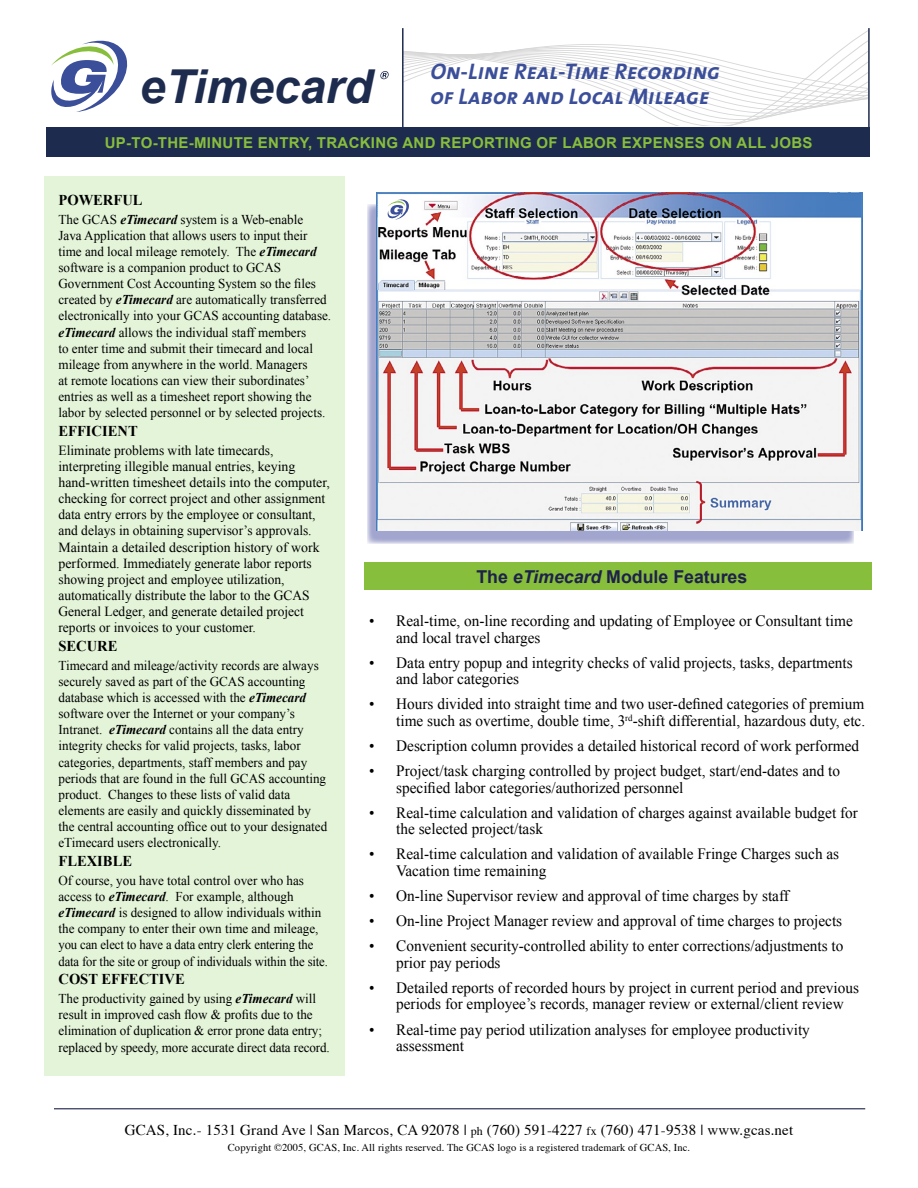
<style>
.page{position:relative;width:918px;height:1188px;background:#fff}
.page>*{position:absolute;margin:0;border:0;box-sizing:border-box;transform-origin:0 0}
.Subhead{font:italic 700 46.8px "Arial";color:#1d2b4e}
.t1{font:italic 22.65px "The Sans Bold Caps";color:#3b4e99}
.Subhead-2{font:700 17.7px "Arial";color:#1e214a}
.t2{font:15.75px/16.5px "Times New Roman";color:#000}
.t3{font:15px "Times";letter-spacing:.01em;color:#000}
.t4{font:700 15px "Arial";letter-spacing:.02em;color:#87be3c}
.t5{font:700 15px "Times New Roman";color:#000}
.t6{font:13.8px/16.2px "Times New Roman";color:#000}
.t7{font:13.5px/16.2px "Times New Roman";color:#000}
.t8{font:10.5px "Times";letter-spacing:.01em;color:#000}
.s1{font-weight:700;font-style:italic}
.s2{font-style:italic}
.s3{font-size:12px}
</style>
<div class="page">
<div style="left:44px;top:177px;width:300px;height:899px;background:#e4f4d9"></div>
<div style="left:365px;top:563px;width:507px;height:27px;background:#87be3c"></div>
<hr style="left:54px;top:1108px;width:811px;height:1px;background:#1e214a">
<svg style="left:404px;top:30px;width:464px;height:96px"></svg>
<hr style="left:868px;top:28px;width:2px;height:99px;background:#1d2b4e">
<hr style="left:402px;top:28px;width:2px;height:101px;background:#1d2b4e">
<div style="left:46px;top:127px;width:824px;height:29px;background:#1d2b4e"></div>
<svg style="left:51px;top:41px;width:76px;height:71px"></svg>
<svg style="left:380px;top:71px;width:9px;height:8px"></svg>
<svg style="left:367px;top:204px;width:487px;height:340px;background:#b0b2d5"></svg>
<img style="left:376px;top:192px;width:487px;height:339px">
<svg style="left:388px;top:200px;width:21px;height:20px"></svg>
<p class="Subhead" style="left:140px;top:60px;width:235px">eTimecard</p>
<p class="t1" style="left:430px;top:52px;width:291px">On-Line Real-Time Recording</p>
<p class="t1" style="left:430px;top:77px;width:281px">of Labor and Local Mileage</p>
<p class="t4" style="left:105px;top:134px;width:709px">UP-TO-THE-MINUTE ENTRY, TRACKING AND REPORTING OF LABOR EXPENSES ON ALL JOBS</p>
<p class="t5" style="left:58px;top:191px;width:86px">POWERFUL</p>
<p class="t7" style="left:58px;top:211px;width:274px">The GCAS <span class="s1">eTimecard</span> system is a Web-enable<br>Java Application that allows users to input their time and local mileage remotely. The <span class="s1">eTimecard </span>software is a companion product to GCAS Government Cost Accounting System so the files created by <span class="s1">eTimecard</span> are automatically transferred electronically into your GCAS accounting database. <span class="s1">eTimecard</span> allows the individual staff members<br>to enter time and submit their timecard and local mileage from anywhere in the world. Managers<br>at remote locations can view their subordinates’ entries as well as a timesheet report showing the labor by selected personnel or by selected projects.</p>
<p class="t5" style="left:58px;top:422px;width:81px">EFFICIENT</p>
<p class="t6" style="left:58px;top:442px;width:273px">Eliminate problems with late timecards, interpreting illegible manual entries, keying hand-written timesheet details into the computer, checking for correct project and other assignment data entry errors by the employee or consultant, and delays in obtaining supervisor’s approvals.<br>Maintain a detailed description history of work performed. Immediately generate labor reports showing project and employee utilization, automatically distribute the labor to the GCAS General Ledger, and generate detailed project reports or invoices to your customer.</p>
<p class="t5" style="left:58px;top:637px;width:61px">SECURE</p>
<p class="t7" style="left:58px;top:657px;width:270px">Timecard and mileage/activity records are always securely saved as part of the GCAS accounting database which is accessed with the <span class="s1">eTimecard </span>software over the Internet or your company’s Intranet. <span class="s1">eTimecard</span> contains all the data entry integrity checks for valid projects, tasks, labor categories, departments, staff members and pay periods that are found in the full GCAS accounting product. Changes to these lists of valid data elements are easily and quickly disseminated by the central accounting office out to your designated eTimecard users electronically.</p>
<p class="t5" style="left:58px;top:852px;width:75px">FLEXIBLE</p>
<p class="t7" style="left:58px;top:872px;width:271px">Of course, you have total control over who has access to <span class="s1">eTimecard</span>. For example, although <span class="s1">eTimecard</span> is designed to allow individuals within the company to enter their own time and mileage, you can elect to have a data entry clerk entering the data for the site or group of individuals within the site.</p>
<p class="t5" style="left:58px;top:971px;width:128px">COST EFFECTIVE</p>
<p class="t7" style="left:58px;top:990px;width:273px">The productivity gained by using <span class="s1">eTimecard</span> will result in improved cash flow &amp; profits due to the elimination of duplication &amp; error prone data entry; replaced by speedy, more accurate direct data record.</p>
<p class="Subhead-2" style="left:476px;top:567px;width:272px">The <span class="s2">eTimecard</span> Module Features</p>
<p class="t2" style="left:396px;top:612px;width:458px;text-indent:-27px">• Real-time, on-line recording and updating of Employee or Consultant time and local travel charges</p>
<p class="t2" style="left:396px;top:654px;width:458px;text-indent:-27px">• Data entry popup and integrity checks of valid projects, tasks, departments and labor categories</p>
<p class="t2" style="left:369px;top:696px;width:498px;text-align:right">• Hours divided into straight time and two user-defined categories of premium time such as overtime, double time, 3<sup>rd</sup>-shift differential, hazardous duty, etc.</p>
<p class="t2" style="left:369px;top:737px;width:491px">• Description column provides a detailed historical record of work performed</p>
<p class="t2" style="left:396px;top:762px;width:445px;text-indent:-27px">• Project/task charging controlled by project budget, start/end-dates and to specified labor categories/authorized personnel</p>
<p class="t2" style="left:396px;top:804px;width:463px;text-indent:-27px">• Real-time calculation and validation of charges against available budget for the selected project/task</p>
<p class="t2" style="left:396px;top:846px;width:445px;text-indent:-27px">• Real-time calculation and validation of available Fringe Charges such as<br>Vacation time remaining</p>
<p class="t2" style="left:369px;top:887px;width:421px">• On-line Supervisor review and approval of time charges by staff</p>
<p class="t2" style="left:369px;top:912px;width:475px">• On-line Project Manager review and approval of time charges to projects</p>
<p class="t2" style="left:396px;top:938px;width:449px;text-indent:-27px">• Convenient security-controlled ability to enter corrections/adjustments to prior pay periods</p>
<p class="t2" style="left:396px;top:979px;width:464px;text-indent:-27px">• Detailed reports of recorded hours by project in current period and previous periods for employee’s records, manager review or external/client review</p>
<p class="t2" style="left:396px;top:1021px;width:415px;text-indent:-27px">• Real-time pay period utilization analyses for employee productivity assessment</p>
<p class="t3" style="left:125px;top:1120px;width:670px">GCAS, Inc.- 1531 Grand Ave | San Marcos, CA 92078 | <span class="s3">ph</span> (760) 591-4227 <span class="s3">fx</span> (760) 471-9538 | www.gcas.net</p>
<p class="t8" style="left:228px;top:1141px;width:464px">Copyright ©2005, GCAS, Inc. All rights reserved. The GCAS logo is a registered trademark of GCAS, Inc.</p>
</div>
